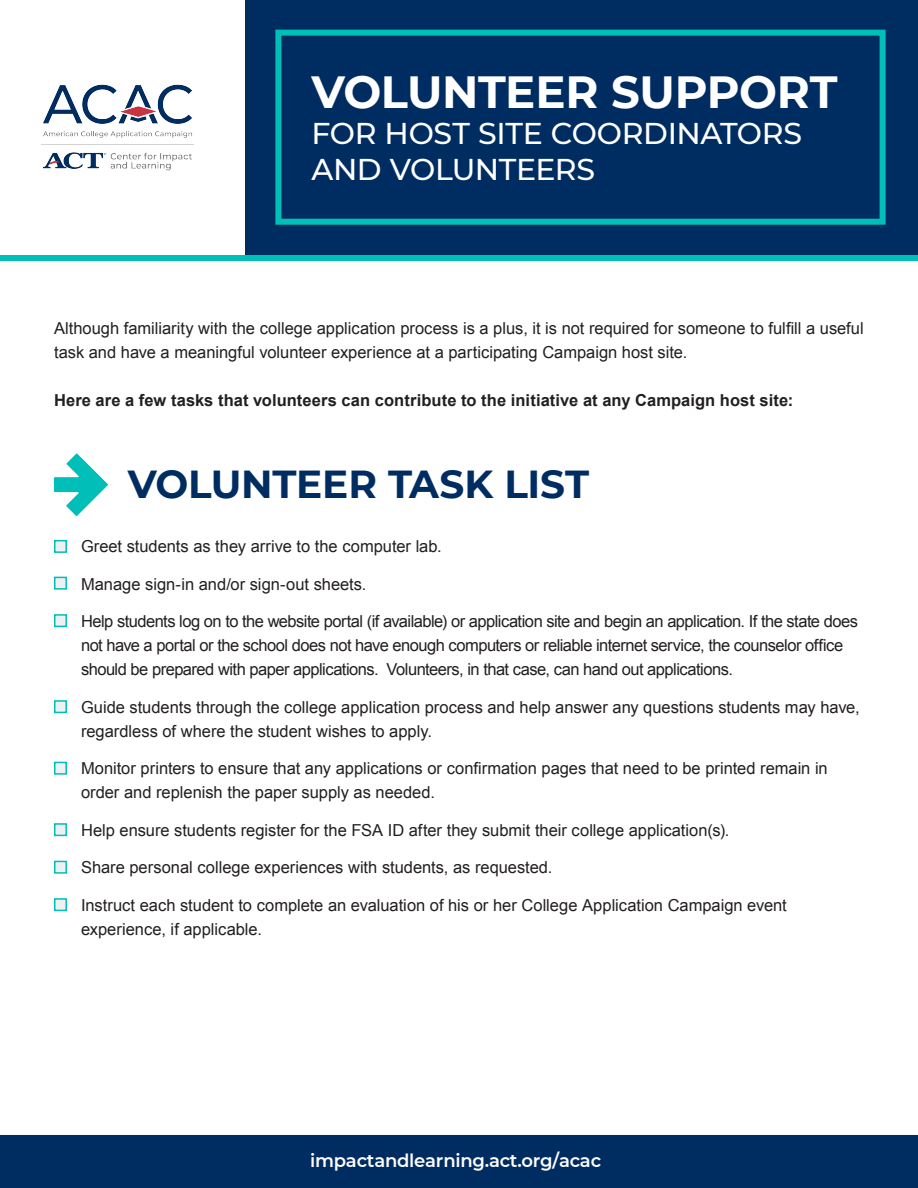
<style>
.page{position:relative;width:918px;height:1188px;background:#fff}
.page>*{position:absolute;margin:0;border:0;box-sizing:border-box;transform-origin:0 0}
.t1{font:700 45px "Montserrat";letter-spacing:-.01em;color:#fff}
.t2{font:700 39px "Montserrat";letter-spacing:-.005em;color:#002d61}
.t3{font:500 30px/36px "Montserrat";letter-spacing:-.01em;color:#fff}
.t4{font:600 18px "Montserrat";letter-spacing:-.01em;color:#fff}
.t5{font:16.5px/24px "Arial";letter-spacing:-.005em;color:#231f20}
.t6{font:16.5px/24px "Arial";letter-spacing:-.03em;color:#231f20}
.t7{font:700 16.5px "Arial";letter-spacing:.005em;color:#231f20}
</style>
<div class="page">
<div style="left:245px;top:0;width:673px;height:255px;background:#002d61"></div>
<div style="left:275px;top:30px;width:611px;height:195px;border:6px solid #00bfb8"></div>
<div style="left:0;top:255px;width:918px;height:6px;background:#00bfb8"></div>
<svg style="left:54px;top:453px;width:54px;height:63px"></svg>
<div style="left:54px;top:540px;width:13px;height:13px;background:#eff0f0;border:2px solid #00bfb8"></div>
<div style="left:54px;top:577px;width:13px;height:13px;background:#eff0f0;border:2px solid #00bfb8"></div>
<div style="left:54px;top:614px;width:13px;height:13px;background:#eff0f0;border:2px solid #00bfb8"></div>
<div style="left:54px;top:700px;width:13px;height:13px;background:#eff0f0;border:2px solid #00bfb8"></div>
<div style="left:54px;top:762px;width:13px;height:13px;background:#eff0f0;border:2px solid #00bfb8"></div>
<div style="left:54px;top:823px;width:13px;height:13px;background:#eff0f0;border:2px solid #00bfb8"></div>
<div style="left:54px;top:861px;width:13px;height:13px;background:#eff0f0;border:2px solid #00bfb8"></div>
<div style="left:54px;top:898px;width:13px;height:13px;background:#eff0f0;border:2px solid #00bfb8"></div>
<img style="left:41px;top:84px;width:153px;height:87px">
<div style="left:0;top:1135px;width:918px;height:53px;background:#002d61"></div>
<h1 class="t1" style="left:311px;top:59px;width:528px">VOLUNTEER SUPPORT</h1>
<h3 class="t3" style="left:311px;top:114px;width:492px">FOR HOST SITE COORDINATORS<br>AND VOLUNTEERS</h3>
<p class="t5" style="left:54px;top:316px;width:811px">Although familiarity with the college application process is a plus, it is not required for someone to fulfill a useful task and have a meaningful volunteer experience at a participating Campaign host site.</p>
<p class="t7" style="left:54px;top:389px;width:741px">Here are a few tasks that volunteers can contribute to the initiative at any Campaign host site:</p>
<h2 class="t2" style="left:128px;top:456px;width:463px">VOLUNTEER TASK LIST</h2>
<p class="t5" style="left:54px;top:534px;width:389px">• Greet students as they arrive to the computer lab.</p>
<p class="t5" style="left:54px;top:572px;width:314px">• Manage sign-in and/or sign-out sheets.</p>
<p class="t6" style="left:81px;top:609px;width:779px;text-indent:-27px">• Help students log on to the website portal (if available) or application site and begin an application. If the state does not have a portal or the school does not have enough computers or reliable internet service, the counselor office should be prepared with paper applications. Volunteers, in that case, can hand out applications.</p>
<p class="t5" style="left:81px;top:695px;width:780px;text-indent:-27px">• Guide students through the college application process and help answer any questions students may have, regardless of where the student wishes to apply.</p>
<p class="t5" style="left:81px;top:756px;width:748px;text-indent:-27px">• Monitor printers to ensure that any applications or confirmation pages that need to be printed remain in order and replenish the paper supply as needed.</p>
<p class="t5" style="left:54px;top:818px;width:677px">• Help ensure students register for the FSA ID after they submit their college application(s).</p>
<p class="t5" style="left:54px;top:855px;width:500px">• Share personal college experiences with students, as requested.</p>
<p class="t5" style="left:81px;top:893px;width:707px;text-indent:-27px">• Instruct each student to complete an evaluation of his or her College Application Campaign event experience, if applicable.</p>
<p class="t4" style="left:310px;top:1148px;width:293px">impactandlearning.act.org/acac</p>
</div>
